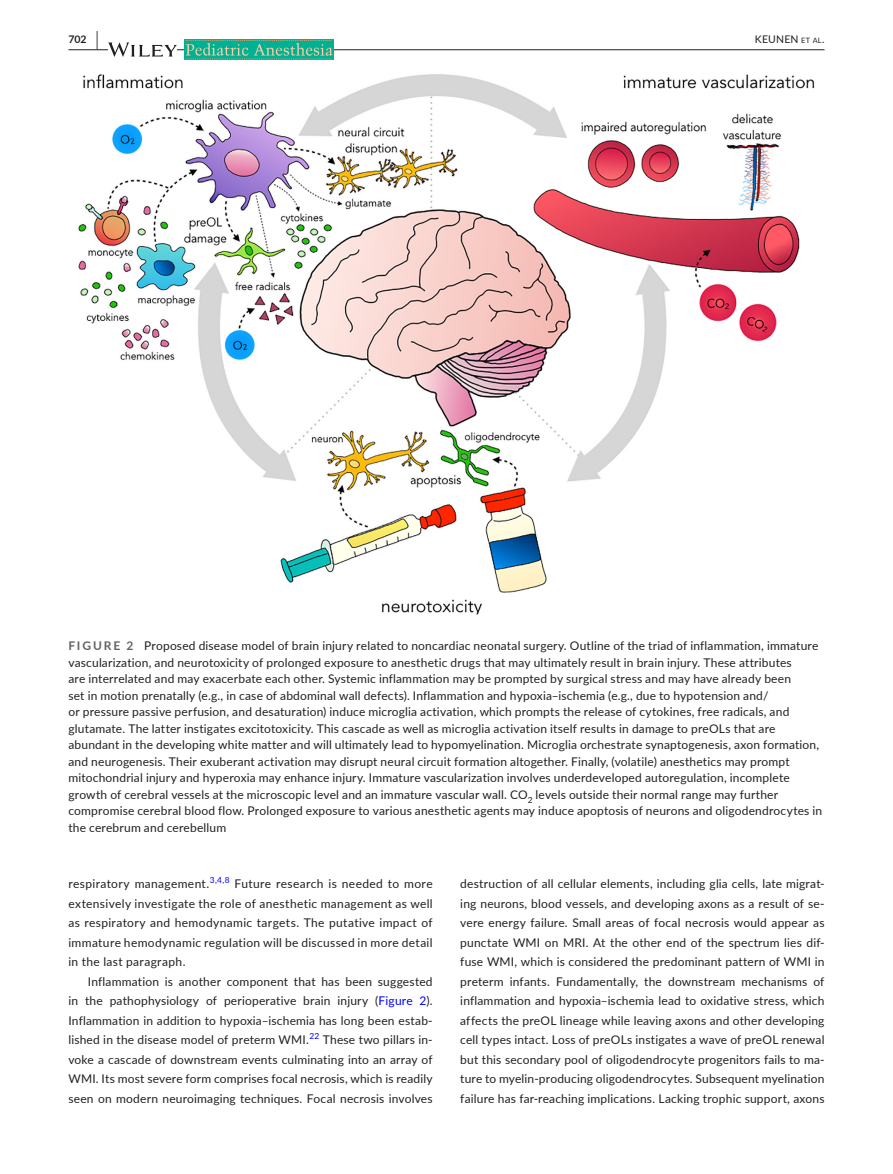
<style>
.page{position:relative;width:893px;height:1174px;background:#fff}
.page>*{position:absolute;margin:0;border:0;box-sizing:border-box;transform-origin:0 0}
.t1{font:12px/19.5px "Lato";letter-spacing:.015em;color:#231f20;text-align:justify}
.t2{font:10.5px "Lato";letter-spacing:.015em;color:#231f20}
.t3{font:700 10.5px "Lato";color:#231f20}
.t4{font:8.4px "Lato";color:#00f}
.s1{font-size:19.5px}
.s2{font-size:7.35px}
.s3{font-weight:700;color:#636366}
.s4{color:#00f}
</style>
<div class="page">
<hr style="left:68px;top:49px;width:756px;height:1px;background:#231f20">
<svg style="left:108px;top:42px;width:69px;height:15px"></svg>
<img style="left:185px;top:40px;width:148px;height:20px">
<img style="left:78px;top:74px;width:737px;height:541px">
<p class="t3" style="left:68px;top:31px;width:31px">702 <span class="s1">|</span></p>
<p class="t2" style="left:755px;top:31px;width:71px">KEUNEN <span class="s2">et al</span>.</p>
<p class="t1" style="left:68px;top:637px;width:755px;line-height:16.5px;text-align:left"><span class="s3">FIGURE 2</span> Proposed disease model of brain injury related to noncardiac neonatal surgery. Outline of the triad of inflammation, immature vascularization, and neurotoxicity of prolonged exposure to anesthetic drugs that may ultimately result in brain injury. These attributes<br>are interrelated and may exacerbate each other. Systemic inflammation may be prompted by surgical stress and may have already been<br>set in motion prenatally (e.g., in case of abdominal wall defects). Inflammation and hypoxia–ischemia (e.g., due to hypotension and/<br>or pressure passive perfusion, and desaturation) induce microglia activation, which prompts the release of cytokines, free radicals, and glutamate. The latter instigates excitotoxicity. This cascade as well as microglia activation itself results in damage to preOLs that are abundant in the developing white matter and will ultimately lead to hypomyelination. Microglia orchestrate synaptogenesis, axon formation, and neurogenesis. Their exuberant activation may disrupt neural circuit formation altogether. Finally, (volatile) anesthetics may prompt mitochondrial injury and hyperoxia may enhance injury. Immature vascularization involves underdeveloped autoregulation, incomplete growth of cerebral vessels at the microscopic level and an immature vascular wall. CO<sub>2</sub> levels outside their normal range may further compromise cerebral blood flow. Prolonged exposure to various anesthetic agents may induce apoptosis of neurons and oligodendrocytes in the cerebrum and cerebellum</p>
<p class="t1" style="left:68px;top:873px;width:142px">respiratory management.</p>
<p class="t4" style="left:210px;top:874px;width:21px">3,4,8</p>
<p class="t1" style="left:68px;top:873px;width:366px;text-indent:166px">Future research is needed to more extensively investigate the role of anesthetic management as well as respiratory and hemodynamic targets. The putative impact of immature hemodynamic regulation will be discussed in more detail in the last paragraph.</p>
<p class="t1" style="left:68px;top:971px;width:366px;text-indent:20px">Inflammation is another component that has been suggested in the pathophysiology of perioperative brain injury (<span class="s4">Figure 2</span>).<br>Inflammation in addition to hypoxia–ischemia has long been estab&shy;lished in the disease model of preterm WMI.<sup>22</sup> These two pillars in&shy;voke a cascade of downstream events culminating into an array of WMI. Its most severe form comprises focal necrosis, which is readily seen on modern neuroimaging techniques. Focal necrosis involves</p>
<p class="t1" style="left:460px;top:873px;width:366px">destruction of all cellular elements, including glia cells, late migrat&shy;ing neurons, blood vessels, and developing axons as a result of se&shy;vere energy failure. Small areas of focal necrosis would appear as punctate WMI on MRI. At the other end of the spectrum lies dif&shy;fuse WMI, which is considered the predominant pattern of WMI in preterm infants. Fundamentally, the downstream mechanisms of inflammation and hypoxia–ischemia lead to oxidative stress, which affects the preOL lineage while leaving axons and other developing cell types intact. Loss of preOLs instigates a wave of preOL renewal but this secondary pool of oligodendrocyte progenitors fails to ma&shy;ture to myelin-producing oligodendrocytes. Subsequent myelination failure has far-reaching implications. Lacking trophic support, axons</p>
</div>
